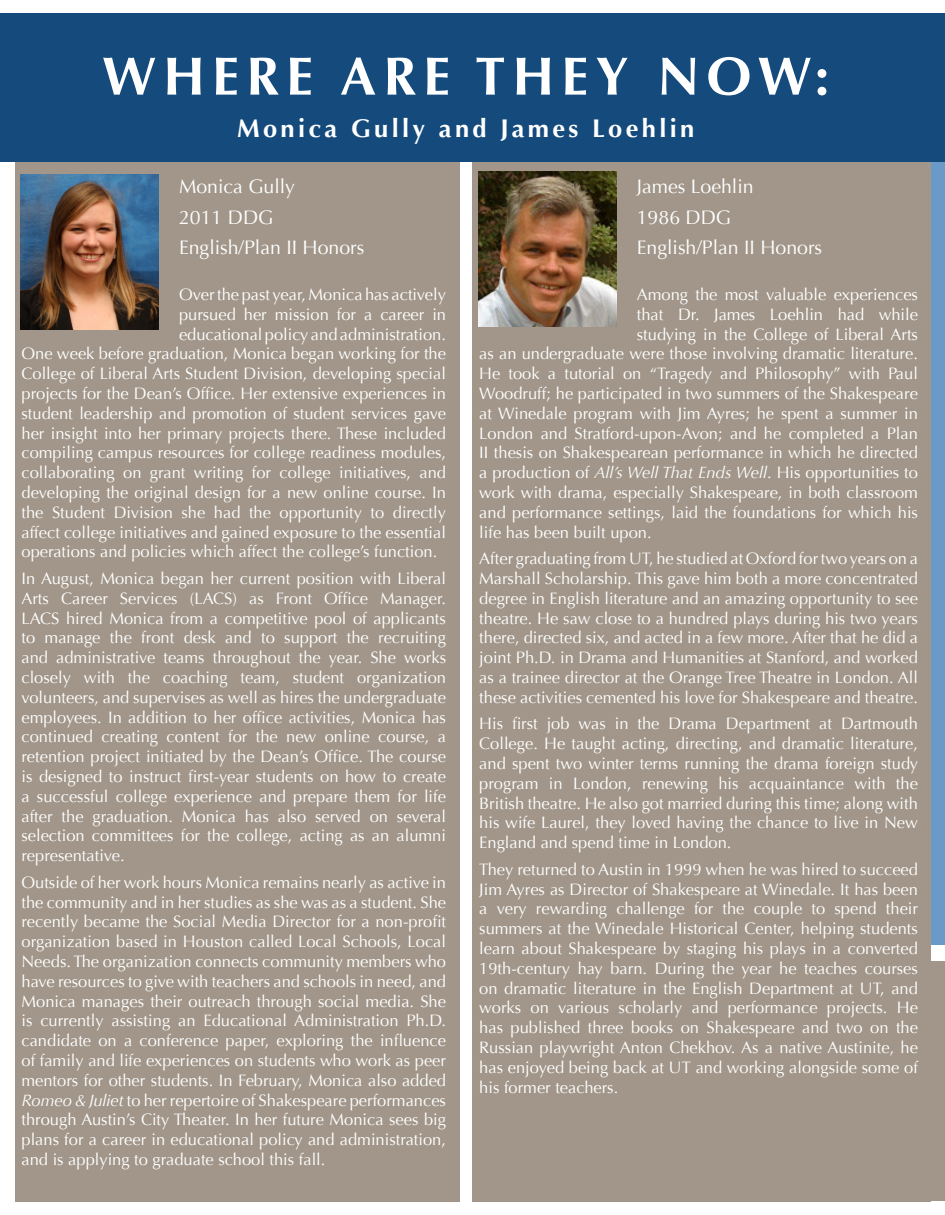
<style>
.page{position:relative;width:945px;height:1215px;background:#fff}
.page>*{position:absolute;margin:0;border:0;box-sizing:border-box;transform-origin:0 0}
.Years{font:700 54px "Optima";letter-spacing:.13em;color:#fff}
.Years-2{font:700 25.5px "Optima";letter-spacing:.13em;color:#fff}
.Years-3{font:19.5px "Optima";color:#fff}
.Years-4{font:16.5px/19.8px "Optima";color:#fff;text-align:justify}
.s1{font-style:italic}
</style>
<div class="page">
<div style="left:15px;top:162px;width:445px;height:1040px;background:#a19689"></div>
<div style="left:0;top:14px;width:932px;height:148px;background:#144a7c"></div>
<img style="left:21px;top:174px;width:138px;height:155px">
<div style="left:932px;top:162px;width:13px;height:783px;background:#6b9ac8"></div>
<div style="left:932px;top:14px;width:13px;height:148px;background:#144a7c"></div>
<div style="left:932px;top:962px;width:13px;height:240px;background:#a19689"></div>
<div style="left:472px;top:162px;width:460px;height:1040px;background:#a19689"></div>
<img style="left:479px;top:172px;width:138px;height:155px">
<p class="Years" style="left:102px;top:45px;width:729px">WHERE ARE THEY NOW:</p>
<p class="Years-2" style="left:237px;top:114px;width:459px">Monica Gully and James Loehlin</p>
<p class="Years-3" style="left:637px;top:175px;width:118px">James Loehlin</p>
<p class="Years-3" style="left:637px;top:206px;width:96px">1986 DDG</p>
<p class="Years-3" style="left:637px;top:236px;width:187px">English/Plan II Honors</p>
<p class="Years-4" style="left:637px;top:285px;width:283px">Among the most valuable experiences</p>
<p class="Years-4" style="left:637px;top:305px;width:283px">that Dr. James Loehlin had while</p>
<p class="Years-4" style="left:637px;top:324px;width:283px">studying in the College of Liberal Arts</p>
<p class="Years-4" style="left:479px;top:344px;width:440px">as an undergraduate were those involving dramatic literature.</p>
<p class="Years-4" style="left:479px;top:364px;width:440px">He took a tutorial on “Tragedy and Philosophy” with Paul</p>
<p class="Years-4" style="left:479px;top:384px;width:440px">Woodruff; he participated in two summers of the Shakespeare</p>
<p class="Years-4" style="left:479px;top:404px;width:440px">at Winedale program with Jim Ayres; he spent a summer in</p>
<p class="Years-4" style="left:479px;top:423px;width:440px">London and Stratford-upon-Avon; and he completed a Plan</p>
<p class="Years-4" style="left:479px;top:443px;width:440px">II thesis on Shakespearean performance in which he directed</p>
<p class="Years-4" style="left:479px;top:463px;width:440px">a production of <span class="s1">All’s Well That Ends Well</span>. His opportunities to</p>
<p class="Years-4" style="left:479px;top:483px;width:440px">work with drama, especially Shakespeare, in both classroom</p>
<p class="Years-4" style="left:479px;top:503px;width:440px">and performance settings, laid the foundations for which his</p>
<p class="Years-4" style="left:479px;top:522px;width:174px">life has been built upon.</p>
<p class="Years-4" style="left:479px;top:549px;width:440px">After graduating from UT, he studied at Oxford for two years on a Marshall Scholarship. This gave him both a more concentrated degree in English literature and an amazing opportunity to see theatre. He saw close to a hundred plays during his two years there, directed six, and acted in a few more. After that he did a joint Ph.D. in Drama and Humanities at Stanford, and worked as a trainee director at the Orange Tree Theatre in London. All these activities cemented his love for Shakespeare and theatre.</p>
<p class="Years-4" style="left:479px;top:714px;width:440px">His first job was in the Drama Department at Dartmouth College. He taught acting, directing, and dramatic literature, and spent two winter terms running the drama foreign study program in London, renewing his acquaintance with the British theatre. He also got married during this time; along with his wife Laurel, they loved having the chance to live in New England and spend time in London.</p>
<p class="Years-4" style="left:479px;top:859px;width:440px">They returned to Austin in 1999 when he was hired to succeed Jim Ayres as Director of Shakespeare at Winedale. It has been a very rewarding challenge for the couple to spend their summers at the Winedale Historical Center, helping students learn about Shakespeare by staging his plays in a converted 19th-century hay barn. During the year he teaches courses on dramatic literature in the English Department at UT, and works on various scholarly and performance projects. He has published three books on Shakespeare and two on the Russian playwright Anton Chekhov. As a native Austinite, he has enjoyed being back at UT and working alongside some of his former teachers.</p>
<p class="Years-3" style="left:179px;top:175px;width:117px">Monica Gully</p>
<p class="Years-3" style="left:179px;top:206px;width:96px">2011 DDG</p>
<p class="Years-3" style="left:179px;top:236px;width:187px">English/Plan II Honors</p>
<p class="Years-4" style="left:179px;top:285px;width:269px">Over the past year, Monica has actively</p>
<p class="Years-4" style="left:179px;top:305px;width:269px">pursued her mission for a career in</p>
<p class="Years-4" style="left:179px;top:324px;width:269px">educational policy and administration.</p>
<p class="Years-4" style="left:21px;top:344px;width:426px">One week before graduation, Monica began working for the</p>
<p class="Years-4" style="left:21px;top:364px;width:426px">College of Liberal Arts Student Division, developing special</p>
<p class="Years-4" style="left:21px;top:384px;width:426px">projects for the Dean’s Office. Her extensive experiences in</p>
<p class="Years-4" style="left:21px;top:404px;width:426px">student leadership and promotion of student services gave</p>
<p class="Years-4" style="left:21px;top:423px;width:426px">her insight into her primary projects there. These included</p>
<p class="Years-4" style="left:21px;top:443px;width:426px">compiling campus resources for college readiness modules,</p>
<p class="Years-4" style="left:21px;top:463px;width:426px">collaborating on grant writing for college initiatives, and</p>
<p class="Years-4" style="left:21px;top:483px;width:426px">developing the original design for a new online course. In</p>
<p class="Years-4" style="left:21px;top:503px;width:426px">the Student Division she had the opportunity to directly</p>
<p class="Years-4" style="left:21px;top:522px;width:426px">affect college initiatives and gained exposure to the essential</p>
<p class="Years-4" style="left:21px;top:542px;width:417px">operations and policies which affect the college’s function.</p>
<p class="Years-4" style="left:21px;top:569px;width:426px">In August, Monica began her current position with Liberal Arts Career Services (LACS) as Front Office Manager.<br>LACS hired Monica from a competitive pool of applicants to manage the front desk and to support the recruiting and administrative teams throughout the year. She works closely with the coaching team, student organization volunteers, and supervises as well as hires the undergraduate employees. In addition to her office activities, Monica has continued creating content for the new online course, a retention project initiated by the Dean’s Office. The course is designed to instruct first-year students on how to create a successful college experience and prepare them for life after the graduation. Monica has also served on several selection committees for the college, acting as an alumni representative.</p>
<p class="Years-4" style="left:21px;top:872px;width:426px">Outside of her work hours Monica remains nearly as active in the community and in her studies as she was as a student. She recently became the Social Media Director for a non-profit organization based in Houston called Local Schools, Local Needs. The organization connects community members who have resources to give with teachers and schools in need, and Monica manages their outreach through social media. She is currently assisting an Educational Administration Ph.D. candidate on a conference paper, exploring the influence of family and life experiences on students who work as peer mentors for other students. In February, Monica also added <span class="s1">Romeo &amp; Juliet</span> to her repertoire of Shakespeare performances through Austin’s City Theater. In her future Monica sees big plans for a career in educational policy and administration, and is applying to graduate school this fall.</p>
</div>
